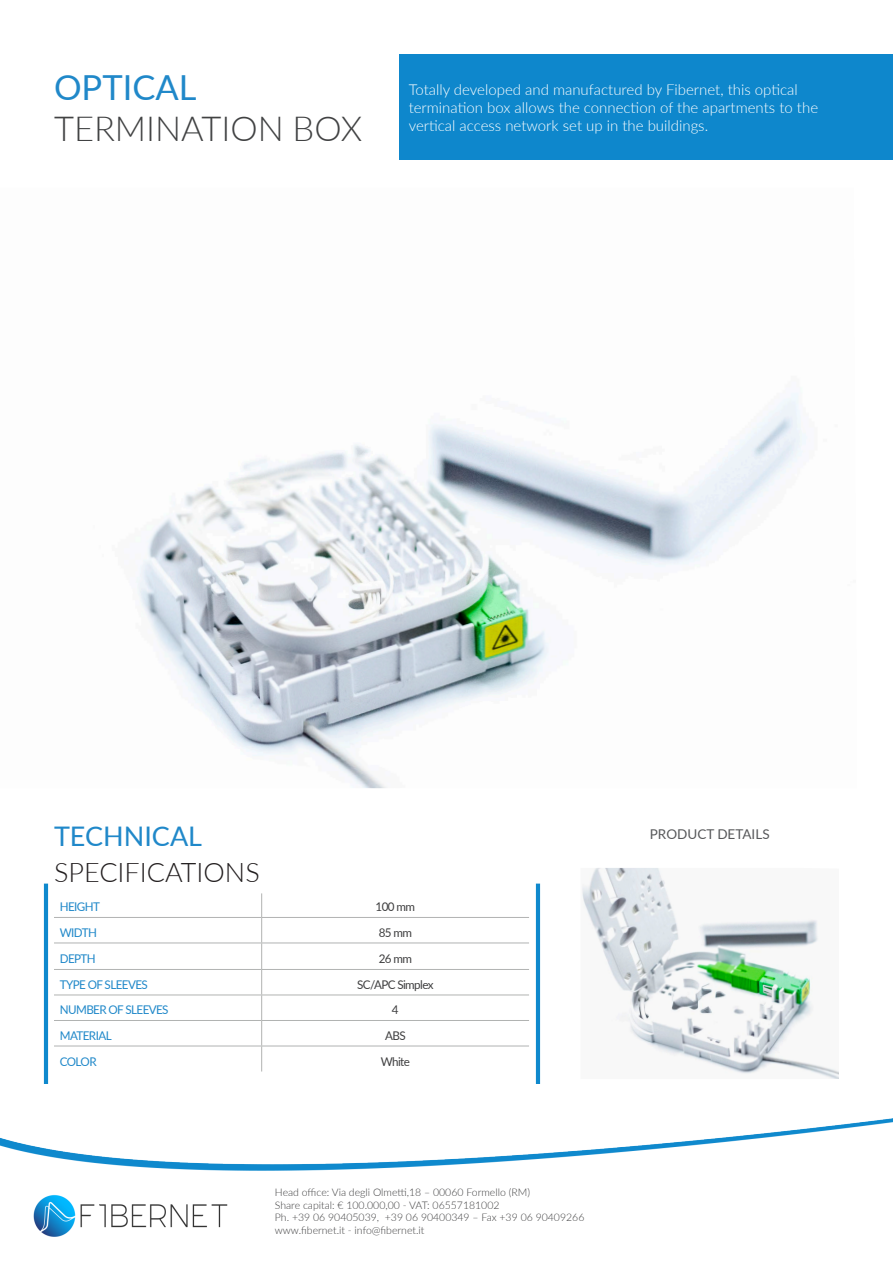
<style>
.page{position:relative;width:893px;height:1263px;background:#fff}
.page>*{position:absolute;margin:0;border:0;box-sizing:border-box;transform-origin:0 0}
.t1{font:300 34.5px "Lato";color:#414243}
.t2{font:34.5px "Lato";color:#2088c9}
.t3{font:300 27px "Lato";color:#231f20}
.t4{font:27px "Lato";color:#2088c9}
.t5{font:300 15px/18px "Lato";color:#fff}
.t6{font:13.5px "Lato";color:#57585a}
.t7{font:12px "Lato";letter-spacing:-.05em;color:#2088c9}
.t8{font:12px "Lato";letter-spacing:-.05em;color:#3e3e3f}
.t9{font:300 10.5px "Lato";color:#3e3e3f}
</style>
<div class="page">
<svg style="left:54px;top:893px;width:475px;height:178px"></svg>
<img style="left:535px;top:883px;width:6px;height:200px">
<img style="left:43px;top:883px;width:6px;height:200px">
<div style="left:399px;top:54px;width:494px;height:105px;background:#0e87cc"></div>
<img style="left:136px;top:393px;width:671px;height:395px">
<img style="left:582px;top:868px;width:257px;height:211px">
<img style="left:0;top:1119px;width:893px;height:118px">
<p class="t2" style="left:54px;top:63px;width:144px">OPTICAL</p>
<p class="t1" style="left:54px;top:105px;width:310px">TERMINATION BOX</p>
<p class="t5" style="left:409px;top:80px;width:411px">Totally developed and manufactured by Fibernet, this optical termination box allows the connection of the apartments to the vertical access network set up in the buildings.</p>
<p class="t4" style="left:54px;top:817px;width:150px">TECHNICAL</p>
<p class="t3" style="left:54px;top:853px;width:207px">SPECIFICATIONS</p>
<p class="t6" style="left:650px;top:824px;width:121px">PRODUCT DETAILS</p>
<p class="t7" style="left:60px;top:898px;width:42px">HEIGHT</p>
<p class="t8" style="left:376px;top:898px;width:41px">100 mm</p>
<p class="t7" style="left:60px;top:924px;width:39px">WIDTH</p>
<p class="t8" style="left:379px;top:924px;width:35px">85 mm</p>
<p class="t7" style="left:60px;top:950px;width:38px">DEPTH</p>
<p class="t8" style="left:379px;top:950px;width:35px">26 mm</p>
<p class="t7" style="left:60px;top:976px;width:89px">TYPE OF SLEEVES</p>
<p class="t8" style="left:357px;top:976px;width:78px">SC/APC Simplex</p>
<p class="t7" style="left:60px;top:1001px;width:110px">NUMBER OF SLEEVES</p>
<p class="t8" style="left:392px;top:1001px;width:8px">4</p>
<p class="t7" style="left:60px;top:1027px;width:53px">MATERIAL</p>
<p class="t8" style="left:385px;top:1027px;width:22px">ABS</p>
<p class="t7" style="left:60px;top:1052px;width:38px">COLOR</p>
<p class="t8" style="left:381px;top:1052px;width:31px">White</p>
<p class="t9" style="left:275px;top:1185px;width:257px">Head office: Via degli Olmetti,18 – 00060 Formello (RM)</p>
<p class="t9" style="left:275px;top:1198px;width:226px">Share capital: € 100.000,00 - VAT: 06557181002</p>
<p class="t9" style="left:275px;top:1210px;width:311px">Ph. +39 06 90405039, +39 06 90400349 – Fax +39 06 90409266</p>
<p class="t9" style="left:275px;top:1223px;width:151px">www.fibernet.it - info@fibernet.it</p>
</div>
